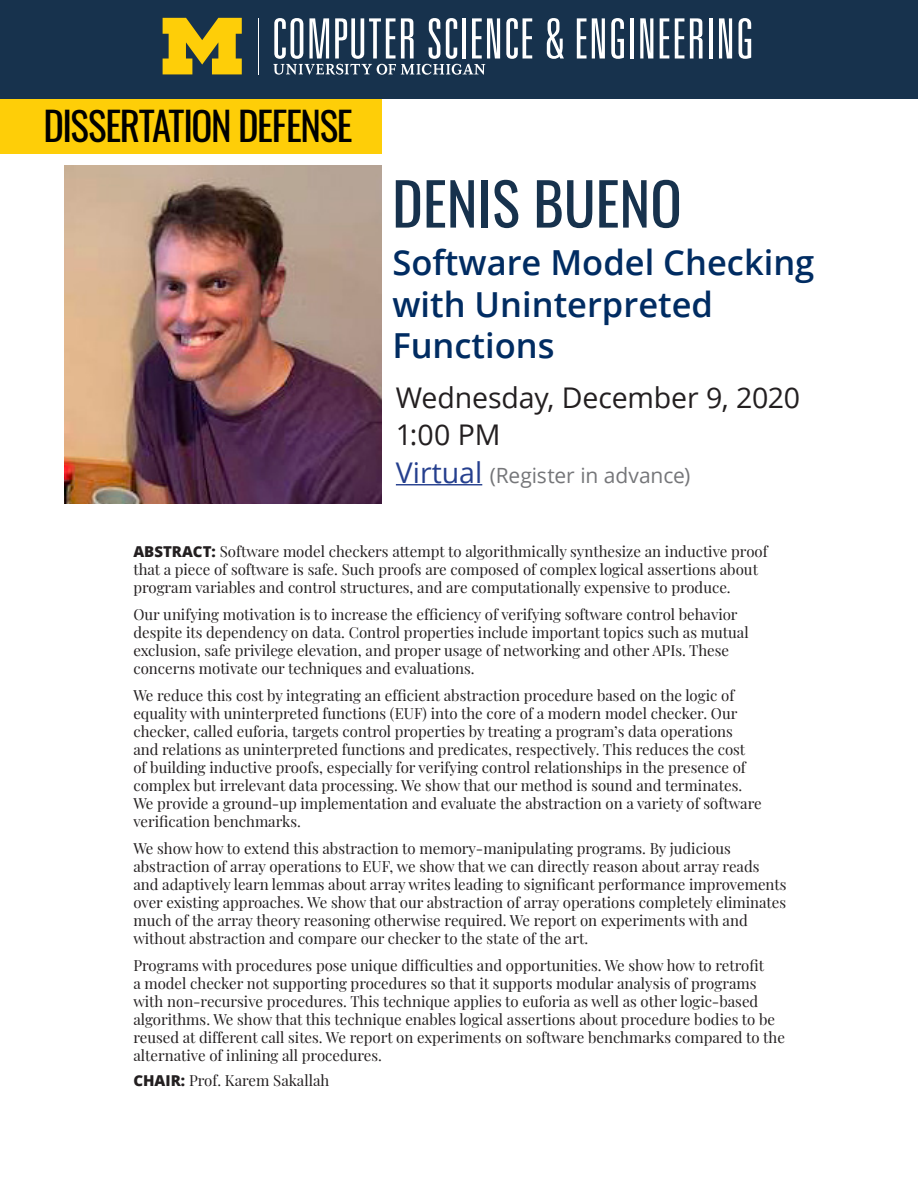
<style>
.page{position:relative;width:918px;height:1188px;background:#fff}
.page>*{position:absolute;margin:0;border:0;box-sizing:border-box;transform-origin:0 0}
.t1{font:58.5px "Oswald";color:#17324d}
.t2{font:39px "Oswald";letter-spacing:-.035em;color:#000}
.t3{font:600 34.5px/41.4px "Open Sans";color:#002c62}
.t4{font:28.5px "Open Sans";letter-spacing:-.005em;color:#231f20}
.t5{font:21px "Open Sans";letter-spacing:-.005em;color:#757679}
.t6{font:15px/18px "Playfair Display";color:#231f20}
.s1{font-size:28.5px;color:#253f8e}
.s2{font-family:"Open Sans";font-weight:800}
</style>
<div class="page">
<div style="left:0;top:99px;width:381px;height:55px;background:#fece08"></div>
<div style="left:0;top:0;width:918px;height:99px;background:#17324d"></div>
<img style="left:65px;top:166px;width:316px;height:338px">
<hr style="left:396px;top:484px;width:86px;height:1px;background:#253f8e">
<hr style="left:258px;top:18px;width:1px;height:56px;background:#fff">
<svg style="left:163px;top:18px;width:79px;height:56px"></svg>
<svg style="left:273px;top:18px;width:227px;height:57px"></svg>
<svg style="left:506px;top:18px;width:26px;height:41px"></svg>
<svg style="left:547px;top:18px;width:17px;height:41px"></svg>
<svg style="left:577px;top:18px;width:28px;height:41px"></svg>
<svg style="left:611px;top:18px;width:13px;height:41px"></svg>
<hr style="left:630px;top:18px;width:4px;height:41px;background:#fff">
<svg style="left:640px;top:18px;width:13px;height:41px"></svg>
<svg style="left:660px;top:18px;width:9px;height:41px"></svg>
<svg style="left:675px;top:18px;width:9px;height:41px"></svg>
<svg style="left:690px;top:18px;width:13px;height:41px"></svg>
<hr style="left:709px;top:18px;width:4px;height:41px;background:#fff">
<svg style="left:719px;top:18px;width:13px;height:41px"></svg>
<svg style="left:739px;top:18px;width:12px;height:41px"></svg>
<p class="t2" style="left:44px;top:92px;width:311px">DISSERTATION DEFENSE</p>
<p class="t1" style="left:392px;top:152px;width:291px">DENIS BUENO</p>
<p class="t3" style="left:392px;top:241px;width:424px">Software Model Checking with Uninterpreted<br>Functions</p>
<p class="t4" style="left:396px;top:378px;width:406px">Wednesday, December 9, 2020</p>
<p class="t4" style="left:396px;top:415px;width:106px">1:00 PM</p>
<p class="t5" style="left:396px;top:461px;width:296px"><span class="s1">Virtual</span> (Register in advance)</p>
<p class="t6" style="left:133px;top:541px;width:636px"><span class="s2">ABSTRACT:</span> Software model checkers attempt to algorithmically synthesize an inductive proof that a piece of software is safe. Such proofs are composed of complex logical assertions about program variables and control structures, and are computationally expensive to produce.</p>
<p class="t6" style="left:133px;top:604px;width:617px">Our unifying motivation is to increase the efficiency of verifying software control behavior despite its dependency on data. Control properties include important topics such as mutual exclusion, safe privilege elevation, and proper usage of networking and other APIs. These concerns motivate our techniques and evaluations.</p>
<p class="t6" style="left:133px;top:685px;width:630px">We reduce this cost by integrating an efficient abstraction procedure based on the logic of equality with uninterpreted functions (EUF) into the core of a modern model checker. Our checker, called euforia, targets control properties by treating a program’s data operations and relations as uninterpreted functions and predicates, respectively. This reduces the cost of building inductive proofs, especially for verifying control relationships in the presence of complex but irrelevant data processing. We show that our method is sound and terminates.<br>We provide a ground-up implementation and evaluate the abstraction on a variety of software verification benchmarks.</p>
<p class="t6" style="left:133px;top:838px;width:655px">We show how to extend this abstraction to memory-manipulating programs. By judicious abstraction of array operations to EUF, we show that we can directly reason about array reads and adaptively learn lemmas about array writes leading to significant performance improvements over existing approaches. We show that our abstraction of array operations completely eliminates much of the array theory reasoning otherwise required. We report on experiments with and without abstraction and compare our checker to the state of the art.</p>
<p class="t6" style="left:133px;top:955px;width:653px">Programs with procedures pose unique difficulties and opportunities. We show how to retrofit<br>a model checker not supporting procedures so that it supports modular analysis of programs with non-recursive procedures. This technique applies to euforia as well as other logic-based algorithms. We show that this technique enables logical assertions about procedure bodies to be reused at different call sites. We report on experiments on software benchmarks compared to the alternative of inlining all procedures.</p>
<p class="t6" style="left:133px;top:1070px;width:197px"><span class="s2">CHAIR:</span> Prof. Karem Sakallah</p>
</div>
